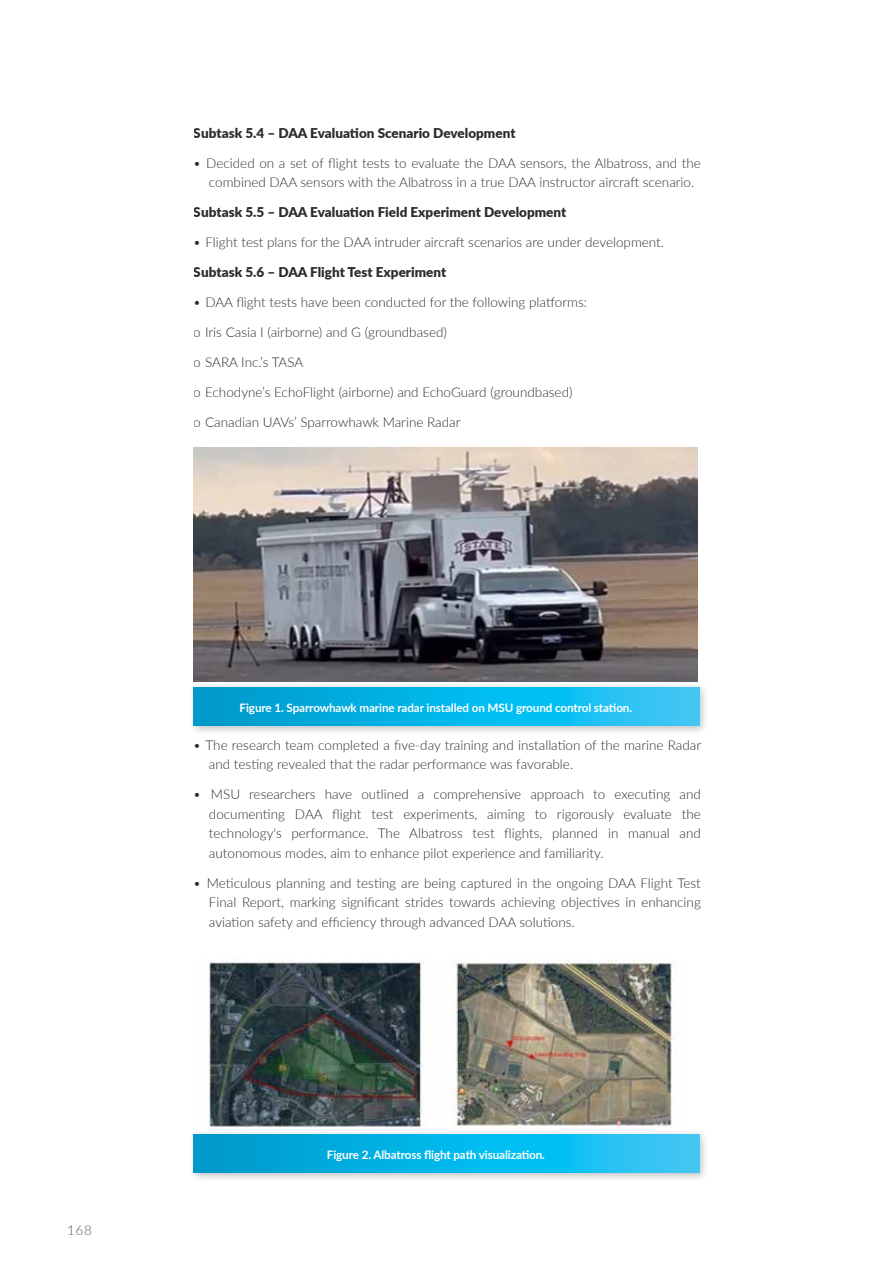
<style>
.page{position:relative;width:893px;height:1263px;background:#fff}
.page>*{position:absolute;margin:0;border:0;box-sizing:border-box;transform-origin:0 0}
.t1{font:300 13.5px/19.5px "Lato";color:#292927}
.t2{font:900 13.5px "Lato";color:#292927}
.t3{font:300 13.5px "Lato";color:#58595b}
.t4{font:700 11.7px "Lato";letter-spacing:-.01em;color:#fff}
</style>
<div class="page">
<div style="left:188px;top:681px;width:521px;height:55px;background:#000;opacity:.26"></div>
<svg style="left:194px;top:687px;width:505px;height:39px"></svg>
<div style="left:188px;top:1128px;width:521px;height:55px;background:#000;opacity:.26"></div>
<svg style="left:194px;top:1134px;width:505px;height:39px"></svg>
<img style="left:193px;top:960px;width:494px;height:170px">
<img style="left:194px;top:447px;width:504px;height:234px">
<p class="t2" style="left:194px;top:123px;width:323px">Subtask 5.4 – DAA Evaluation Scenario Development</p>
<p class="t1" style="left:209px;top:153px;width:493px;text-indent:-15px">• Decided on a set of flight tests to evaluate the DAA sensors, the Albatross, and the combined DAA sensors with the Albatross in a true DAA instructor aircraft scenario.</p>
<p class="t2" style="left:194px;top:202px;width:374px">Subtask 5.5 – DAA Evaluation Field Experiment Development</p>
<p class="t1" style="left:194px;top:232px;width:472px">• Flight test plans for the DAA intruder aircraft scenarios are under development.</p>
<p class="t2" style="left:194px;top:262px;width:254px">Subtask 5.6 – DAA Flight Test Experiment</p>
<p class="t1" style="left:194px;top:292px;width:395px">• DAA flight tests have been conducted for the following platforms:</p>
<p class="t1" style="left:194px;top:322px;width:255px">o Iris Casia I (airborne) and G (groundbased)</p>
<p class="t1" style="left:194px;top:352px;width:111px">o SARA Inc.’s TASA</p>
<p class="t1" style="left:194px;top:382px;width:380px">o Echodyne’s EchoFlight (airborne) and EchoGuard (groundbased)</p>
<p class="t1" style="left:194px;top:412px;width:268px">o Canadian UAVs’ Sparrowhawk Marine Radar</p>
<p class="t3" style="left:67px;top:1220px;width:27px">168</p>
<p class="t4" style="left:240px;top:699px;width:394px">Figure 1. Sparrowhawk marine radar installed on MSU ground control station.</p>
<p class="t1" style="left:209px;top:735px;width:494px;text-indent:-15px">• The research team completed a five-day training and installation of the marine Radar and testing revealed that the radar performance was favorable.</p>
<p class="t1" style="left:209px;top:784px;width:493px;text-align:justify;text-indent:-15px">• MSU researchers have outlined a comprehensive approach to executing and documenting DAA flight test experiments, aiming to rigorously evaluate the technology's performance. The Albatross test flights, planned in manual and autonomous modes, aim to enhance pilot experience and familiarity.</p>
<p class="t1" style="left:209px;top:873px;width:493px;text-align:justify;text-indent:-15px">• Meticulous planning and testing are being captured in the ongoing DAA Flight Test Final Report, marking significant strides towards achieving objectives in enhancing aviation safety and efficiency through advanced DAA solutions.</p>
<p class="t4" style="left:327px;top:1146px;width:220px">Figure 2. Albatross flight path visualization.</p>
</div>
